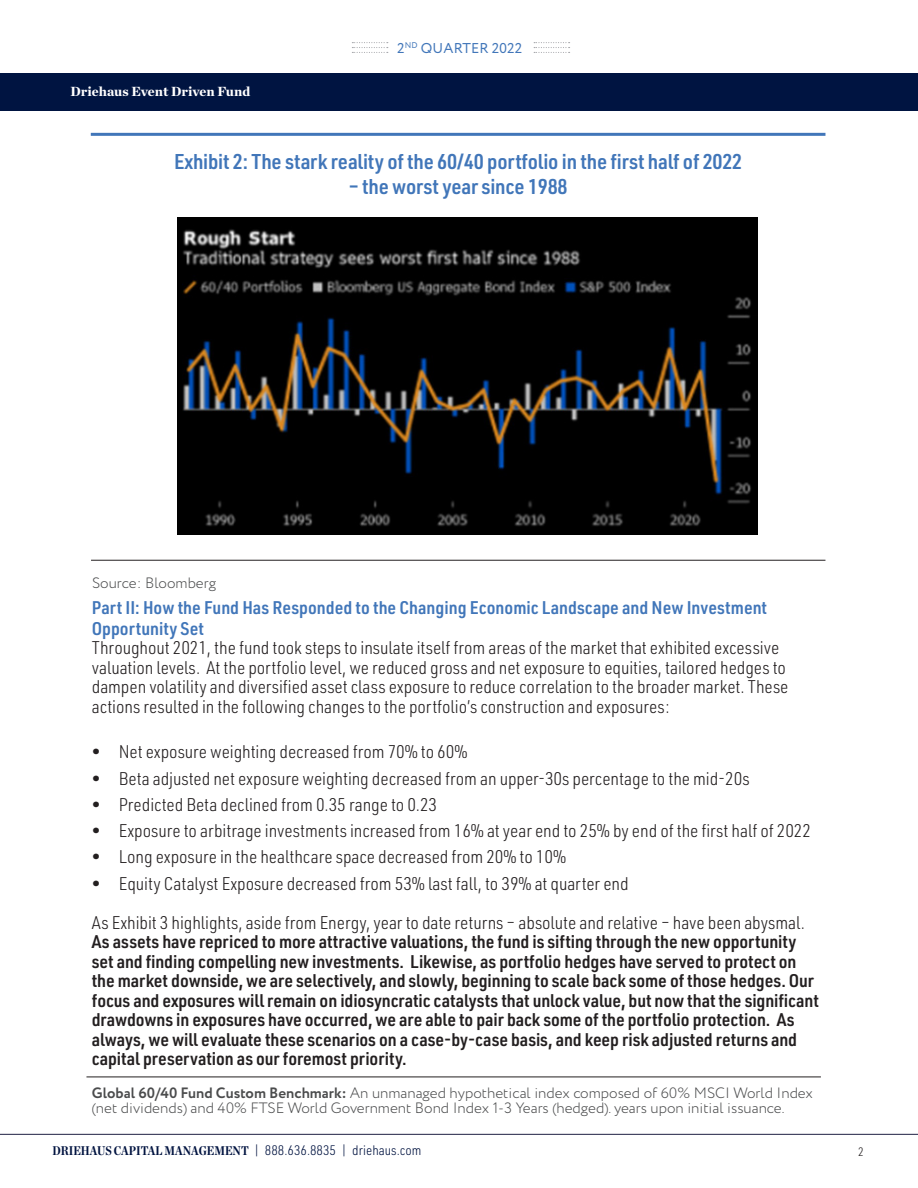
<style>
.page{position:relative;width:918px;height:1188px;background:#fff}
.page>*{position:absolute;margin:0;border:0;box-sizing:border-box;transform-origin:0 0}
.t1{font:600 21px "URWDIN Semi Cond";letter-spacing:-.01em;color:#4176b9}
.t2{font:300 18px/19.5px "URWDIN Semi Cond";letter-spacing:-.005em;color:#231f20}
.t3{font:600 18px/19.5px "URWDIN Semi Cond";letter-spacing:-.005em;color:#231f20}
.t4{font:600 18px/21px "URWDIN Semi Cond";color:#4176b9}
.t5{font:300 15px/15px "Circe";color:#4b4c4d}
.t6{font:14.25px "Circe";letter-spacing:.01em;color:#4176b9}
.t7{font:300 13.5px "URWDIN Semi Cond";color:#001340}
.t8{font:900 13.5px "Chronicle Deck";color:#fff}
.t9{font:300 12px "URWDIN Semi Cond";color:#231f20}
.s1{font-weight:300}
.s2{font-weight:700}
.s3{font-family:"Chronicle Deck Cond";font-weight:700;font-size:12.75px}
</style>
<div class="page">
<svg style="left:352px;top:42px;width:36px;height:11px"></svg>
<svg style="left:534px;top:42px;width:36px;height:11px"></svg>
<div style="left:0;top:73px;width:918px;height:38px;background:#001441"></div>
<hr style="left:0;top:1134px;width:918px;height:1px;background:#1f2043">
<hr style="left:91px;top:133px;width:734px;height:3px;background:#4176b9">
<hr style="left:91px;top:560px;width:734px;height:1px;background:#231f20">
<img style="left:177px;top:217px;width:581px;height:318px">
<hr style="left:86px;top:1077px;width:735px;height:1px;background:#231f20">
<p class="t8" style="left:71px;top:80px;width:181px">Driehaus Event Driven Fund</p>
<p class="t6" style="left:397px;top:39px;width:127px">2<sup>ND</sup> QUARTER 2022</p>
<p class="t1" style="left:174px;top:147px;width:570px">Exhibit 2: The stark reality of the 60/40 portfolio in the first half of 2022</p>
<p class="t1" style="left:349px;top:172px;width:220px">– the worst year since 1988</p>
<p class="t5" style="left:92px;top:576px;width:125px">Source: Bloomberg</p>
<p class="t4" style="left:92px;top:596px;width:677px">Part II: How the Fund Has Responded to the Changing Economic Landscape and New Investment<br>Opportunity Set</p>
<p class="t2" style="left:92px;top:637px;width:698px">Throughout 2021, the fund took steps to insulate itself from areas of the market that exhibited excessive valuation levels. At the portfolio level, we reduced gross and net exposure to equities, tailored hedges to dampen volatility and diversified asset class exposure to reduce correlation to the broader market. These actions resulted in the following changes to the portfolio’s construction and exposures:</p>
<p class="t2" style="left:92px;top:742px;width:377px">• Net exposure weighting decreased from 70% to 60%</p>
<p class="t2" style="left:92px;top:768px;width:659px">• Beta adjusted net exposure weighting decreased from an upper-30s percentage to the mid-20s</p>
<p class="t2" style="left:92px;top:794px;width:347px">• Predicted Beta declined from 0.35 range to 0.23</p>
<p class="t2" style="left:92px;top:820px;width:721px">• Exposure to arbitrage investments increased from 16% at year end to 25% by end of the first half of 2022</p>
<p class="t2" style="left:92px;top:847px;width:476px">• Long exposure in the healthcare space decreased from 20% to 10%</p>
<p class="t2" style="left:92px;top:873px;width:538px">• Equity Catalyst Exposure decreased from 53% last fall, to 39% at quarter end</p>
<p class="t3" style="left:92px;top:912px;width:729px"><span class="s1">As Exhibit 3 highlights, aside from Energy, year to date returns – absolute and relative – have been abysmal.<br></span>As assets have repriced to more attractive valuations, the fund is sifting through the new opportunity set and finding compelling new investments. Likewise, as portfolio hedges have served to protect on the market downside, we are selectively, and slowly, beginning to scale back some of those hedges. Our focus and exposures will remain on idiosyncratic catalysts that unlock value, but now that the significant drawdowns in exposures have occurred, we are able to pair back some of the portfolio protection. As always, we will evaluate these scenarios on a case-by-case basis, and keep risk adjusted returns and capital preservation as our foremost priority.</p>
<p class="t5" style="left:92px;top:1086px;width:723px"><span class="s2">Global 60/40 Fund Custom Benchmark:</span> An unmanaged hypothetical index composed of 60% MSCI World Index (net dividends) and 40% FTSE World Government Bond Index 1-3 Years (hedged). years upon initial issuance.</p>
<p class="t7" style="left:52px;top:1142px;width:371px"><span class="s3">DRIEHAUS CAPITAL MANAGEMENT</span> | 888.636.8835 | driehaus.com</p>
<p class="t9" style="left:858px;top:1143px;width:7px">2</p>
</div>
